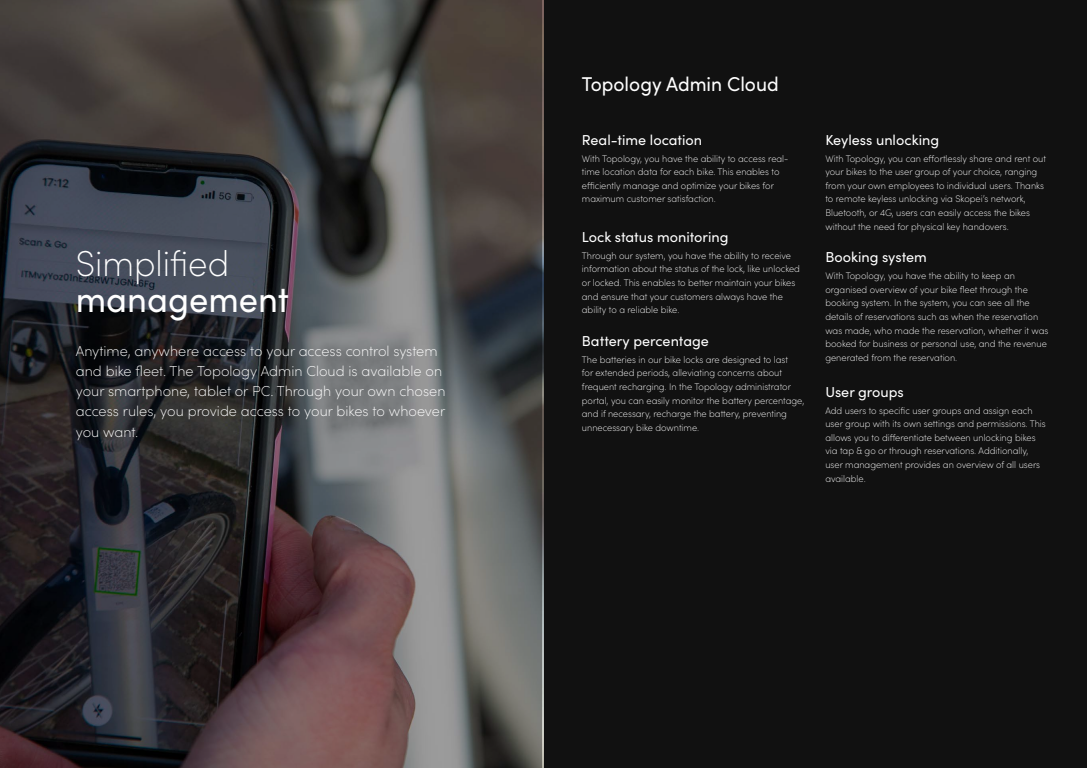
<style>
.page{position:relative;width:1087px;height:768px;background:#fff}
.page>*{position:absolute;margin:0;border:0;box-sizing:border-box;transform-origin:0 0}
.t1{font:200 36px "Sofia Pro";color:#fff;scale:.96 1}
.t2{font:36px "Sofia Pro";color:#fff;scale:.96 1}
.t3{font:20px "Sofia Pro";color:#fff;scale:.96 1}
.t4{font:200 14.4px/20.2px "Sofia Pro";color:#fff}
.t5{font:14.4px "Sofia Pro";color:#fff}
.t6{font:200 9.6px/13.6px "Sofia Pro";color:#fff;scale:.96 1}
</style>
<div class="page">
<div style="left:543px;top:0;width:543px;height:768px;background:#111"></div>
<svg style="left:0;top:0;width:542px;height:768px;background:#464345"></svg>
<h1 class="t1" style="left:76px;top:237px;width:161px">Simplified</h1>
<h1 class="t2" style="left:76px;top:273px;width:224px">management</h1>
<h3 class="t4" style="left:76px;top:340px;width:371px">Anytime, anywhere access to your access control system and bike fleet. The Topology Admin Cloud is available on your smartphone, tablet or PC. Through your own chosen access rules, you provide access to your bikes to whoever you want.</h3>
<h2 class="t3" style="left:582px;top:70px;width:206px">Topology Admin Cloud</h2>
<h3 class="t5" style="left:582px;top:129px;width:122px">Real-time location</h3>
<p class="t6" style="left:582px;top:151px;width:216px">With Topology, you have the ability to access real&shy;time location data for each bike. This enables to efficiently manage and optimize your bikes for maximum customer satisfaction.</p>
<h3 class="t5" style="left:582px;top:226px;width:148px">Lock status monitoring</h3>
<p class="t6" style="left:582px;top:248px;width:229px">Through our system, you have the ability to receive information about the status of the lock, like unlocked or locked. This enables to better maintain your bikes and ensure that your customers always have the ability to a reliable bike.</p>
<h3 class="t5" style="left:582px;top:330px;width:128px">Battery percentage</h3>
<p class="t6" style="left:582px;top:352px;width:233px">The batteries in our bike locks are designed to last<br>for extended periods, alleviating concerns about frequent recharging. In the Topology administrator portal, you can easily monitor the battery percentage, and if necessary, recharge the battery, preventing unnecessary bike downtime.</p>
<h3 class="t5" style="left:825px;top:129px;width:115px">Keyless unlocking</h3>
<p class="t6" style="left:825px;top:151px;width:231px">With Topology, you can effortlessly share and rent out your bikes to the user group of your choice, ranging from your own employees to individual users. Thanks to remote keyless unlocking via Skopei’s network, Bluetooth, or 4G, users can easily access the bikes without the need for physical key handovers.</p>
<h3 class="t5" style="left:825px;top:247px;width:103px">Booking system</h3>
<p class="t6" style="left:825px;top:268px;width:234px">With Topology, you have the ability to keep an organised overview of your bike fleet through the booking system. In the system, you can see all the details of reservations such as when the reservation was made, who made the reservation, whether it was booked for business or personal use, and the revenue generated from the reservation.</p>
<h3 class="t5" style="left:825px;top:381px;width:80px">User groups</h3>
<p class="t6" style="left:825px;top:403px;width:231px">Add users to specific user groups and assign each user group with its own settings and permissions. This allows you to differentiate between unlocking bikes via tap &amp; go or through reservations. Additionally, user management provides an overview of all users available.</p>
</div>
